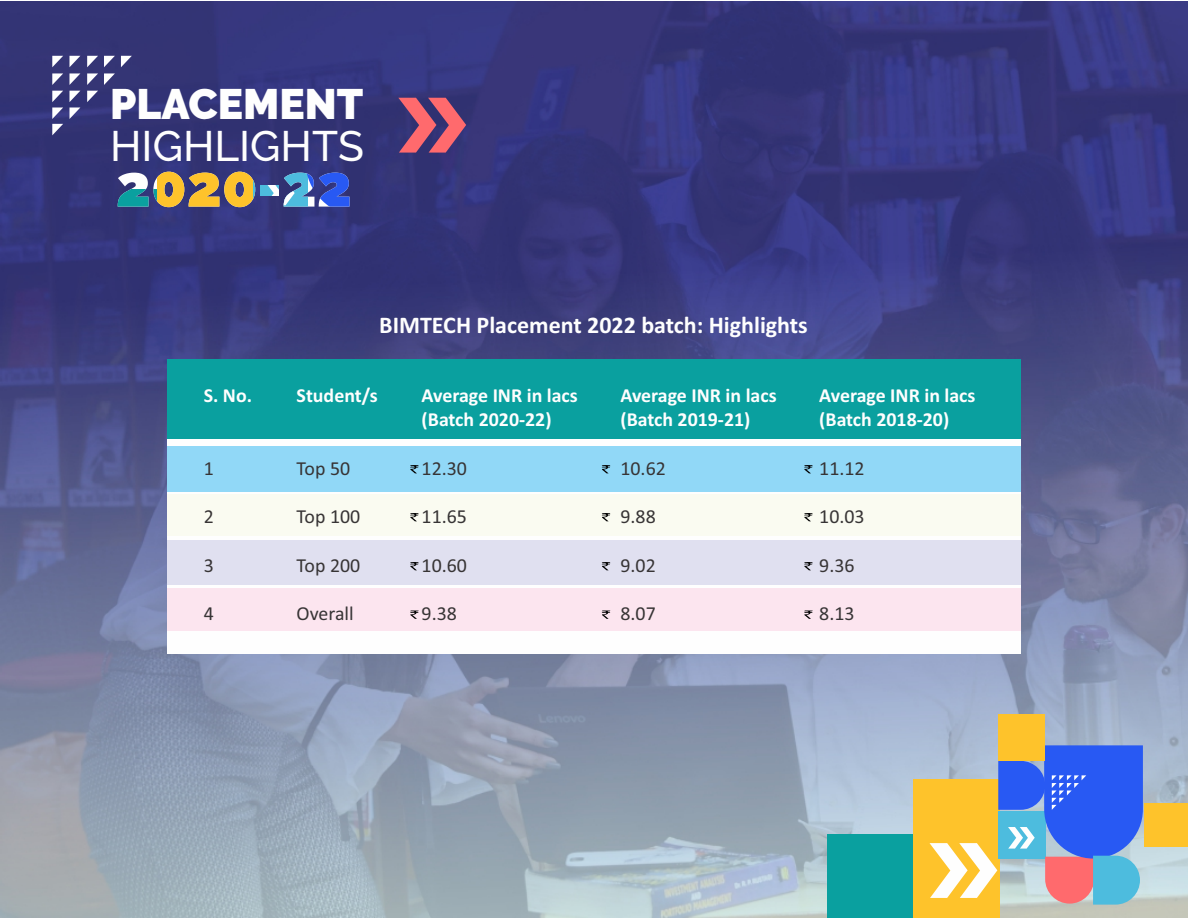
<style>
.page{position:relative;width:1188px;height:918px;background:#fff}
.page>*{position:absolute;margin:0;border:0;box-sizing:border-box;transform-origin:0 0}
.t1{font:500 42.45px "Raleway";color:#fefefe}
.t2{font:900 42.45px "Raleway";color:#fefefe}
.t3{font:700 24px "Calibri";color:#fefefe}
.t4{font:700 19.95px/24.3px "Calibri";color:#fefefe}
.t5{font:19.95px "Calibri";color:#373435}
</style>
<div class="page">
<img style="left:0;top:2px;width:1188px;height:916px">
<svg style="left:398px;top:98px;width:68px;height:55px;background:#994e70"></svg>
<svg style="left:118px;top:172px;width:231px;height:35px;background:#7c8487"></svg>
<div style="left:827px;top:834px;width:86px;height:84px;background:#0aa09f"></div>
<div style="left:913px;top:779px;width:86px;height:139px;background:#fec32b"></div>
<div style="left:1144px;top:803px;width:44px;height:44px;background:#fec32b"></div>
<div style="left:999px;top:714px;width:46px;height:47px;background:#fec32b"></div>
<svg style="left:930px;top:745px;width:213px;height:160px"></svg>
<div style="left:167px;top:359px;width:854px;height:295px;background:#fefefe"></div>
<div style="left:167px;top:359px;width:854px;height:80px;background:#0aa09f"></div>
<div style="left:167px;top:446px;width:854px;height:45px;background:#91d8f7"></div>
<div style="left:167px;top:494px;width:854px;height:42px;background:#fafbf1"></div>
<div style="left:167px;top:541px;width:854px;height:44px;background:#e0e0f0"></div>
<div style="left:167px;top:589px;width:854px;height:42px;background:#fce5ef"></div>
<svg style="left:52px;top:56px;width:11px;height:11px"></svg>
<svg style="left:69px;top:56px;width:11px;height:11px"></svg>
<svg style="left:87px;top:56px;width:11px;height:11px"></svg>
<svg style="left:104px;top:56px;width:11px;height:11px"></svg>
<svg style="left:121px;top:56px;width:11px;height:11px"></svg>
<svg style="left:52px;top:73px;width:11px;height:12px"></svg>
<svg style="left:69px;top:73px;width:11px;height:12px"></svg>
<svg style="left:87px;top:73px;width:11px;height:12px"></svg>
<svg style="left:104px;top:73px;width:11px;height:12px"></svg>
<svg style="left:87px;top:91px;width:11px;height:11px"></svg>
<svg style="left:69px;top:91px;width:11px;height:28px"></svg>
<svg style="left:52px;top:91px;width:11px;height:44px"></svg>
<svg style="left:410px;top:465px;width:9px;height:8px"></svg>
<svg style="left:410px;top:513px;width:9px;height:8px"></svg>
<svg style="left:410px;top:562px;width:9px;height:8px"></svg>
<svg style="left:410px;top:610px;width:9px;height:9px"></svg>
<svg style="left:602px;top:465px;width:8px;height:8px"></svg>
<svg style="left:602px;top:513px;width:8px;height:8px"></svg>
<svg style="left:602px;top:562px;width:8px;height:8px"></svg>
<svg style="left:602px;top:610px;width:8px;height:9px"></svg>
<svg style="left:804px;top:465px;width:9px;height:8px"></svg>
<svg style="left:804px;top:513px;width:9px;height:8px"></svg>
<svg style="left:804px;top:562px;width:9px;height:8px"></svg>
<svg style="left:804px;top:610px;width:9px;height:9px"></svg>
<h1 class="t2" style="left:110px;top:79px;width:254px">PLACEMENT</h1>
<h1 class="t1" style="left:110px;top:121px;width:255px">HIGHLIGHTS</h1>
<p class="t4" style="left:204px;top:385px;width:50px">S. No.</p>
<p class="t5" style="left:204px;top:460px;width:12px">1</p>
<p class="t5" style="left:204px;top:508px;width:12px">2</p>
<p class="t5" style="left:204px;top:557px;width:12px">3</p>
<p class="t5" style="left:204px;top:605px;width:12px">4</p>
<p class="t3" style="left:379px;top:315px;width:430px">BIMTECH Placement 2022 batch: Highlights</p>
<p class="t4" style="left:297px;top:385px;width:83px">Student/s</p>
<p class="t5" style="left:297px;top:460px;width:55px">Top 50</p>
<p class="t5" style="left:297px;top:508px;width:65px">Top 100</p>
<p class="t5" style="left:297px;top:557px;width:65px">Top 200</p>
<p class="t5" style="left:297px;top:605px;width:59px">Overall</p>
<p class="t4" style="left:422px;top:385px;width:158px">Average INR in lacs (Batch 2020-22)</p>
<p class="t5" style="left:422px;top:460px;width:47px">12.30</p>
<p class="t5" style="left:422px;top:508px;width:47px">11.65</p>
<p class="t5" style="left:422px;top:557px;width:47px">10.60</p>
<p class="t5" style="left:422px;top:605px;width:37px">9.38</p>
<p class="t4" style="left:620px;top:385px;width:158px">Average INR in lacs (Batch 2019-21)</p>
<p class="t5" style="left:620px;top:460px;width:47px">10.62</p>
<p class="t5" style="left:620px;top:508px;width:37px">9.88</p>
<p class="t5" style="left:620px;top:557px;width:37px">9.02</p>
<p class="t5" style="left:620px;top:605px;width:37px">8.07</p>
<p class="t4" style="left:819px;top:385px;width:158px">Average INR in lacs (Batch 2018-20)</p>
<p class="t5" style="left:819px;top:460px;width:47px">11.12</p>
<p class="t5" style="left:819px;top:508px;width:47px">10.03</p>
<p class="t5" style="left:819px;top:557px;width:37px">9.36</p>
<p class="t5" style="left:819px;top:605px;width:37px">8.13</p>
</div>
